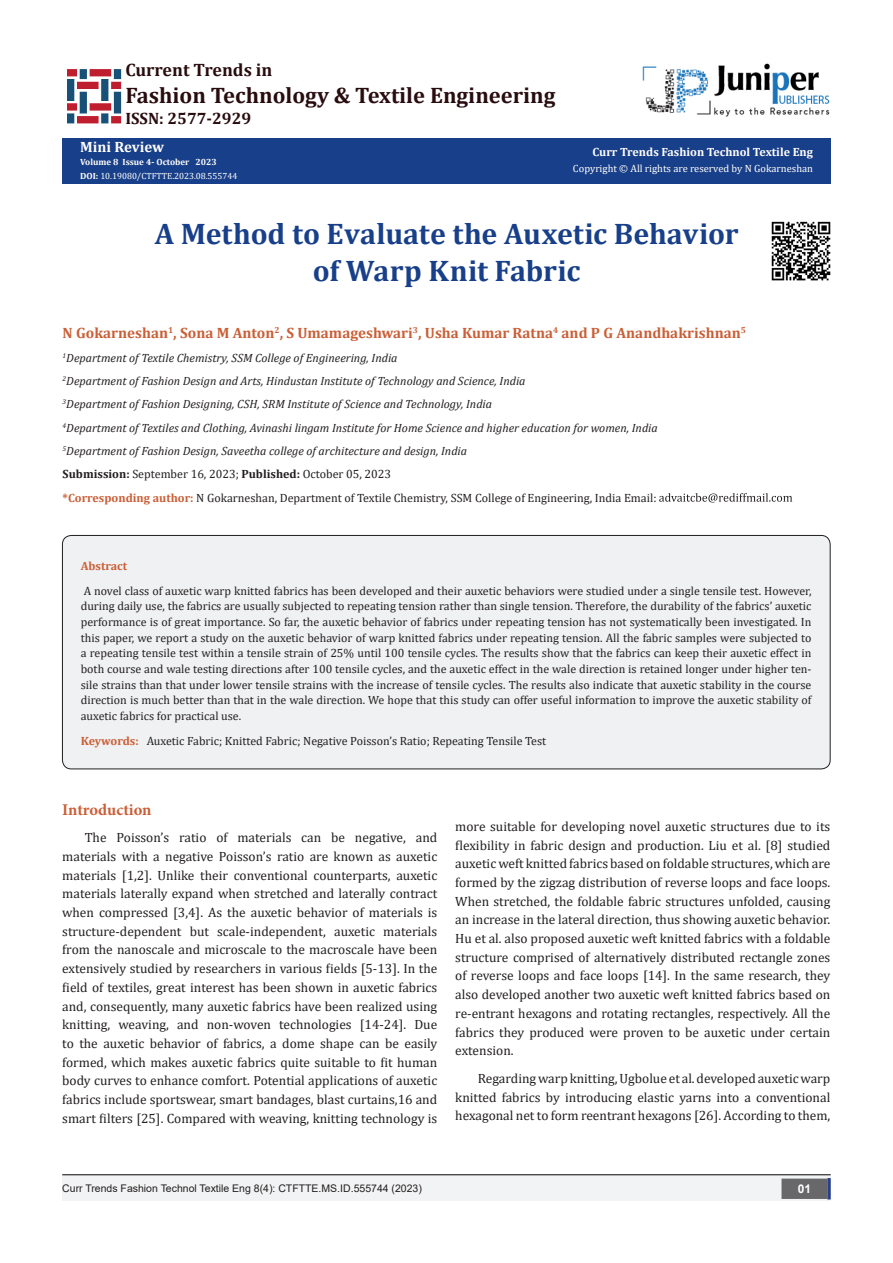
<style>
.page{position:relative;width:893px;height:1263px;background:#fff}
.page>*{position:absolute;margin:0;border:0;box-sizing:border-box;transform-origin:0 0}
.t1{font:700 29.85px/37.3px "Cambria";letter-spacing:-.005em;color:#183f89;text-align:center}
.t2{font:700 22.5px "Cambria";color:#290c0e}
.t3{font:700 18px "Cambria";color:#290c0e}
.t4{font:700 16.5px "Cambria";color:#290c0e}
.No_Spacing{font:700 16.5px "Minion Pro";letter-spacing:-.005em;color:#ca5f37}
.t5{font:700 15px "Cambria";color:#ca5f37}
.t6{font:700 15px "Cambria";color:#fffefc}
.t7{font:13.5px/18.8px "Cambria";color:#231f20;text-align:justify}
.t8{font:12px/15.8px "Cambria";color:#231f20;text-align:justify}
.t9{font:italic 12px "Cambria";color:#231f20}
.t10{font:700 12px "Cambria";color:#fffefc}
.t11{font:700 12px "Cambria";color:#ca5f37}
.t12{font:700 12px "Arial";color:#fff}
.t13{font:10.5px "Arial";color:#231f20}
.t14{font:10.5px "Cambria";color:#fffefc}
.t15{font:9px "Cambria";color:#fff}
.t16{font:700 9px "Cambria";color:#fffefc}
.s1{font-weight:700;color:#fffefc}
.s2{font-weight:700}
.s3{font-weight:700;color:#ca5f37}
</style>
<div class="page">
<div style="left:62px;top:138px;width:769px;height:45px;background:#183f89"></div>
<svg style="left:659px;top:493px;width:133px;height:9px"></svg>
<div style="left:62px;top:1175px;width:441px;height:26px;background:#f2f3f4"></div>
<div style="left:503px;top:1175px;width:328px;height:26px;background:#f2f3f4"></div>
<div style="left:782px;top:1179px;width:45px;height:19px;background:#68676a"></div>
<div style="left:781px;top:1178px;width:46px;height:21px;border:2px solid #68676a"></div>
<svg style="left:827px;top:1178px;width:4px;height:21px"></svg>
<img style="left:643px;top:63px;width:187px;height:54px">
<hr style="left:62px;top:1174px;width:769px;height:1px;background:#231f20">
<img style="left:67px;top:69px;width:55px;height:55px">
<img style="left:771px;top:221px;width:60px;height:60px">
<div style="left:62px;top:535px;width:768px;height:234px;background:#f0f1f2;border-radius:9px"></div>
<div style="left:62px;top:535px;width:768px;height:234px;border:1px solid #231f20;border-radius:9px"></div>
<p class="t3" style="left:125px;top:57px;width:149px">Current Trends in</p>
<p class="t2" style="left:125px;top:80px;width:432px">Fashion Technology &amp; Textile Engineering</p>
<p class="t4" style="left:125px;top:107px;width:127px">ISSN: 2577-2929</p>
<p class="t6" style="left:80px;top:136px;width:85px">Mini Review</p>
<p class="t16" style="left:80px;top:156px;width:138px">Volume 8 Issue 4- October 2023</p>
<p class="t15" style="left:80px;top:170px;width:159px"><span class="s1">DOI:</span> 10.19080/CTFTTE.2023.08.555744</p>
<p class="t10" style="left:592px;top:144px;width:222px">Curr Trends Fashion Technol Textile Eng</p>
<p class="t14" style="left:573px;top:162px;width:242px">Copyright © All rights are reserved by N Gokarneshan</p>
<p class="t1" style="left:155px;top:214px;width:585px">A Method to Evaluate the Auxetic Behavior of Warp Knit Fabric</p>
<p class="t5" style="left:63px;top:323px;width:685px">N Gokarneshan<sup>1</sup>, Sona M Anton<sup>2</sup>, S Umamageshwari<sup>3</sup>, Usha Kumar Ratna<sup>4</sup> and P G Anandhakrishnan<sup>5</sup></p>
<p class="t9" style="left:63px;top:349px;width:336px"><sup>1</sup>Department of Textile Chemistry, SSM College of Engineering, India</p>
<p class="t9" style="left:63px;top:372px;width:464px"><sup>2</sup>Department of Fashion Design and Arts, Hindustan Institute of Technology and Science, India</p>
<p class="t9" style="left:63px;top:396px;width:431px"><sup>3</sup>Department of Fashion Designing, CSH, SRM Institute of Science and Technology, India</p>
<p class="t9" style="left:63px;top:419px;width:597px"><sup>4</sup>Department of Textiles and Clothing, Avinashi lingam Institute for Home Science and higher education for women, India</p>
<p class="t9" style="left:63px;top:442px;width:406px"><sup>5</sup>Department of Fashion Design, Saveetha college of architecture and design, India</p>
<p class="t8" style="left:63px;top:466px;width:330px"><span class="s2">Submission:</span> September 16, 2023; <span class="s2">Published:</span> October 05, 2023</p>
<p class="t8" style="left:63px;top:490px;width:595px"><span class="s3">*Corresponding author:</span> N Gokarneshan, Department of Textile Chemistry, SSM College of Engineering, India Email:</p>
<p class="t11" style="left:81px;top:557px;width:48px">Abstract</p>
<p class="t8" style="left:81px;top:582px;width:732px">A novel class of auxetic warp knitted fabrics has been developed and their auxetic behaviors were studied under a single tensile test. However, during daily use, the fabrics are usually subjected to repeating tension rather than single tension. Therefore, the durability of the fabrics’ auxetic performance is of great importance. So far, the auxetic behavior of fabrics under repeating tension has not systematically been investigated. In this paper, we report a study on the auxetic behavior of warp knitted fabrics under repeating tension. All the fabric samples were subjected to a repeating tensile test within a tensile strain of 25% until 100 tensile cycles. The results show that the fabrics can keep their auxetic effect in both course and wale testing directions after 100 tensile cycles, and the auxetic effect in the wale direction is retained longer under higher ten&shy;sile strains than that under lower tensile strains with the increase of tensile cycles. The results also indicate that auxetic stability in the course direction is much better than that in the wale direction. We hope that this study can offer useful information to improve the auxetic stability of auxetic fabrics for practical use.</p>
<p class="t8" style="left:81px;top:733px;width:467px"><span class="s3">Keywords:</span> Auxetic Fabric; Knitted Fabric; Negative Poisson’s Ratio; Repeating Tensile Test</p>
<p class="No_Spacing" style="left:62px;top:798px;width:91px">Introduction</p>
<p class="t7" style="left:62px;top:828px;width:377px;text-indent:22px">The Poisson’s ratio of materials can be negative, and materials with a negative Poisson’s ratio are known as auxetic materials [1,2]. Unlike their conventional counterparts, auxetic materials laterally expand when stretched and laterally contract when compressed [3,4]. As the auxetic behavior of materials is structure-dependent but scale-independent, auxetic materials from the nanoscale and microscale to the macroscale have been extensively studied by researchers in various fields [5-13]. In the field of textiles, great interest has been shown in auxetic fabrics and, consequently, many auxetic fabrics have been realized using knitting, weaving, and non-woven technologies [14-24]. Due to the auxetic behavior of fabrics, a dome shape can be easily formed, which makes auxetic fabrics quite suitable to fit human body curves to enhance comfort. Potential applications of auxetic fabrics include sportswear, smart bandages, blast curtains,16 and smart filters [25]. Compared with weaving, knitting technology is</p>
<p class="t7" style="left:455px;top:817px;width:377px">more suitable for developing novel auxetic structures due to its flexibility in fabric design and production. Liu et al. [8] studied auxetic weft knitted fabrics based on foldable structures, which are formed by the zigzag distribution of reverse loops and face loops.<br>When stretched, the foldable fabric structures unfolded, causing an increase in the lateral direction, thus showing auxetic behavior.<br>Hu et al. also proposed auxetic weft knitted fabrics with a foldable structure comprised of alternatively distributed rectangle zones of reverse loops and face loops [14]. In the same research, they also developed another two auxetic weft knitted fabrics based on re-entrant hexagons and rotating rectangles, respectively. All the fabrics they produced were proven to be auxetic under certain extension.</p>
<p class="t7" style="left:455px;top:1069px;width:377px;text-indent:22px">Regarding warp knitting, Ugbolue et al. developed auxetic warp knitted fabrics by introducing elastic yarns into a conventional hexagonal net to form reentrant hexagons [26]. According to them,</p>
<p class="t13" style="left:62px;top:1181px;width:361px">Curr Trends Fashion Technol Textile Eng 8(4): CTFTTE.MS.ID.555744 (2023)</p>
<p class="t12" style="left:798px;top:1180px;width:15px">01</p>
</div>
